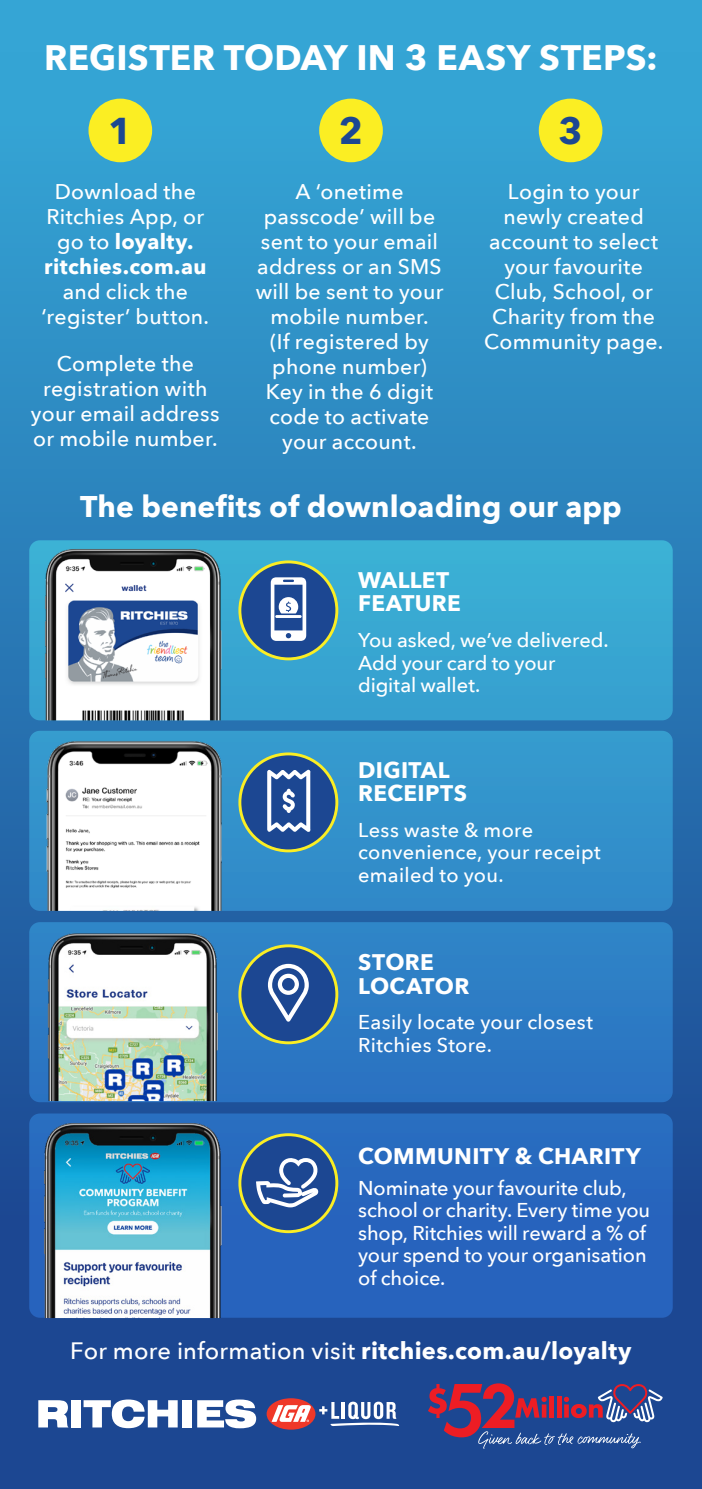
<style>
.page{position:relative;width:702px;height:1489px;background:#fff}
.page>*{position:absolute;margin:0;border:0;box-sizing:border-box;transform-origin:0 0}
.t1{font:700 37.25px "Avenir Next";color:#1c4792}
.t2{font:700 35.25px "Avenir Next";letter-spacing:.005em;color:#fff}
.t3{font:700 30px "Avenir Next";letter-spacing:.005em;color:#fff}
.t4{font:500 23.75px "Avenir Next";letter-spacing:.01em;color:#fff}
.t5{font:700 22.5px/23.2px "Avenir Next";letter-spacing:.015em;color:#fff}
.t6{font:500 21.25px/25px "Avenir Next";letter-spacing:.015em;color:#fff;text-align:center}
.t7{font:500 20px/22.5px "Avenir Next";color:#fff}
.t8{font:500 20px/22.5px "Avenir Next";letter-spacing:.02em;color:#fff}
.s1{font-weight:700}
</style>
<div class="page">
<div style="left:0;top:0;width:702px;height:1488px;background:#35a5d5"></div>
<div style="left:0;top:52px;width:702px;height:1436px;background:linear-gradient(to bottom,#35a6d5,#193989)"></div>
<svg style="left:38px;top:1399px;width:30px;height:28px"></svg>
<div style="left:72px;top:1399px;width:9px;height:28px;background:#fff"></div>
<svg style="left:84px;top:1399px;width:94px;height:28px;background:#9fb1d1"></svg>
<div style="left:183px;top:1399px;width:9px;height:28px;background:#fff"></div>
<svg style="left:197px;top:1399px;width:59px;height:29px;background:#bdc9df"></svg>
<svg style="left:266px;top:1397px;width:49px;height:32px"></svg>
<svg style="left:271px;top:1404px;width:40px;height:17px"></svg>
<svg style="left:319px;top:1401px;width:80px;height:24px;background:#748ebc"></svg>
<svg style="left:428px;top:1383px;width:234px;height:65px;background:#544880"></svg>
<div style="left:29px;top:540px;width:643px;height:180px;background:#39a7d2;border-radius:11px"></div>
<img style="left:43px;top:543px;width:178px;height:177px">
<div style="left:240px;top:562px;width:97px;height:97px;background:#1c4792;border-radius:50%"></div>
<div style="left:238px;top:560px;width:100px;height:100px;border:3px solid #fbee23;border-radius:50%"></div>
<svg style="left:271px;top:577px;width:35px;height:64px"></svg>
<div style="left:29px;top:730px;width:643px;height:180px;background:#3392cb;border-radius:11px"></div>
<img style="left:43px;top:741px;width:178px;height:169px">
<div style="left:240px;top:754px;width:97px;height:96px;background:#1c4792;border-radius:50%"></div>
<div style="left:238px;top:752px;width:100px;height:100px;border:3px solid #fbee23;border-radius:50%"></div>
<svg style="left:267px;top:769px;width:44px;height:63px"></svg>
<div style="left:29px;top:1113px;width:643px;height:204px;background:#2763bd;border-radius:11px"></div>
<img style="left:41px;top:1120px;width:182px;height:197px">
<div style="left:240px;top:1134px;width:97px;height:97px;background:#1c4792;border-radius:50%"></div>
<div style="left:238px;top:1133px;width:100px;height:99px;border:3px solid #fbee23;border-radius:50%"></div>
<svg style="left:256px;top:1158px;width:62px;height:49px"></svg>
<div style="left:88px;top:99px;width:64px;height:63px;background:#fbee23;border-radius:50%"></div>
<div style="left:319px;top:99px;width:64px;height:63px;background:#fbee23;border-radius:50%"></div>
<div style="left:538px;top:99px;width:64px;height:63px;background:#fbee23;border-radius:50%"></div>
<div style="left:29px;top:922px;width:643px;height:180px;background:#2c7cc4;border-radius:11px"></div>
<div style="left:240px;top:945px;width:97px;height:97px;background:#1c4792;border-radius:50%"></div>
<div style="left:238px;top:944px;width:100px;height:100px;border:3px solid #fbee23;border-radius:50%"></div>
<svg style="left:268px;top:963px;width:41px;height:58px"></svg>
<img style="left:45px;top:933px;width:174px;height:168px">
<h2 class="t2" style="left:44px;top:27px;width:615px">REGISTER TODAY IN 3 EASY STEPS:</h2>
<h1 class="t1" style="left:108px;top:98px;width:26px">1</h1>
<h1 class="t1" style="left:339px;top:98px;width:26px">2</h1>
<h1 class="t1" style="left:558px;top:98px;width:26px">3</h1>
<p class="t6" style="left:44px;top:179px;width:164px">Download the<br>Ritchies App, or go to <span class="s1">loyalty. ritchies.com.au</span></p>
<p class="t6" style="left:42px;top:279px;width:169px">and click the ‘register’ button.</p>
<p class="t6" style="left:31px;top:350px;width:190px">Complete the registration with your email address or mobile number.</p>
<p class="t6" style="left:256px;top:179px;width:189px">A ‘onetime passcode’ will be sent to your email address or an SMS will be sent to your mobile number.<br>(If registered by phone number)<br>Key in the 6 digit code to activate your account.</p>
<p class="t6" style="left:484px;top:178px;width:181px">Login to your newly created account to select your favourite<br>Club, School, or<br>Charity from the<br>Community page.</p>
<h3 class="t3" style="left:80px;top:480px;width:543px">The benefits of downloading our app</h3>
<p class="t5" style="left:358px;top:568px;width:104px">WALLET<br>FEATURE</p>
<p class="t7" style="left:358px;top:628px;width:252px">You asked, we’ve delivered.<br>Add your card to your digital wallet.</p>
<p class="t5" style="left:358px;top:758px;width:110px">DIGITAL<br>RECEIPTS</p>
<p class="t7" style="left:358px;top:817px;width:244px">Less waste &amp; more convenience, your receipt emailed to you.</p>
<p class="t5" style="left:358px;top:950px;width:113px">STORE<br>LOCATOR</p>
<p class="t8" style="left:358px;top:1010px;width:236px">Easily locate your closest<br>Ritchies Store.</p>
<p class="t5" style="left:358px;top:1143px;width:284px">COMMUNITY &amp; CHARITY</p>
<p class="t7" style="left:358px;top:1175px;width:293px">Nominate your favourite club, school or charity. Every time you shop, Ritchies will reward a % of your spend to your organisation of choice.</p>
<p class="t4" style="left:70px;top:1330px;width:563px">For more information visit <span class="s1">ritchies.com.au/loyalty</span></p>
</div>
